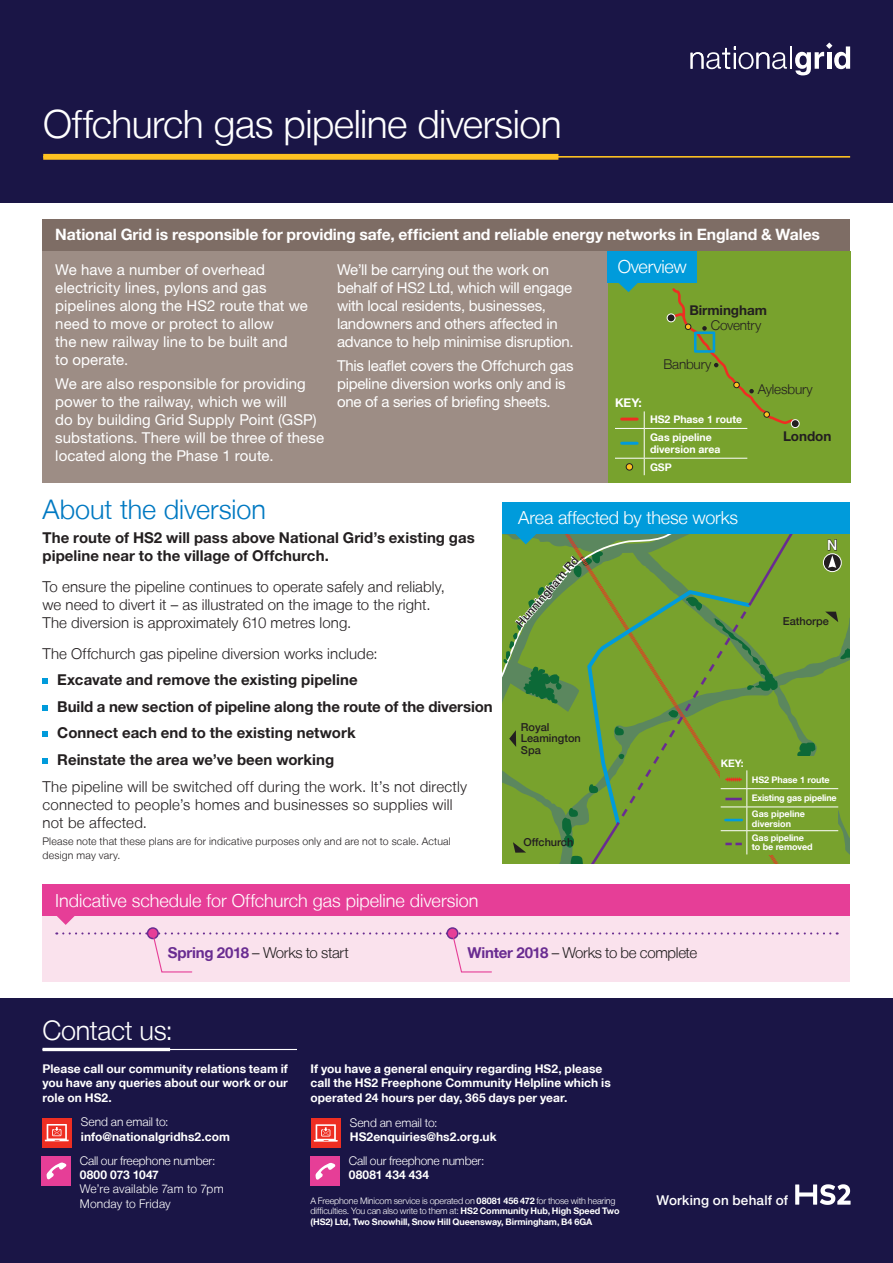
<style>
.page{position:relative;width:893px;height:1263px;background:#fff}
.page>*{position:absolute;margin:0;border:0;box-sizing:border-box;transform-origin:0 0}
.t1{font:300 39px "Helvetica Neue LT";letter-spacing:-.015em;color:#fff}
.t2{font:300 27px "Helvetica Neue LT";color:#0079c2}
.t3{font:300 27px "Helvetica Neue LT";letter-spacing:-.015em;color:#fff}
.t4{font:300 18px "Helvetica Neue LT";letter-spacing:-.005em;color:#fff}
.t5{font:700 15.75px "Helvetica Neue LT Std";letter-spacing:-.005em;color:#fff}
.t6{font:15px/18px "Helvetica Neue LT Std";letter-spacing:-.005em;color:#fff}
.t7{font:300 15px/18px "Helvetica Neue LT";letter-spacing:.01em;color:#231f20}
.t8{font:700 15px/26.5px "Helvetica Neue LT Std";letter-spacing:.005em;color:#231f20}
.t9{font:300 15px "Helvetica Neue LT";letter-spacing:-.025em;color:#231f20}
.t10{font:500 14.25px "Helvetica Neue LT Std";color:#fff}
.t11{font:300 13.5px "Helvetica Neue LT";letter-spacing:-.015em;color:#231f20}
.t12{font:500 13.5px "Helvetica Neue LT";letter-spacing:.015em;color:#fff}
.t13{font:700 13.5px "Helvetica Neue LT Std";letter-spacing:-.005em;color:#231f20}
.t14{font:700 12px/14.4px "Helvetica Neue LT";letter-spacing:.005em;color:#fff;text-align:justify}
.t15{font:300 12px "Helvetica Neue LT";letter-spacing:-.01em;color:#fff}
.t16{font:300 12px/14.4px "Helvetica Neue LT";letter-spacing:.015em;color:#fff}
.t17{font:500 11.55px "Helvetica Neue LT";color:#231f20}
.t18{font:500 10.95px/11.6px "Helvetica Neue LT";color:#231f20}
.t19{font:300 10.5px/13.5px "Helvetica Neue LT";letter-spacing:.02em;color:#231f20}
.t20{font:700 10.5px/17.2px "Helvetica Neue LT";color:#fff}
.t21{font:700 10.35px "Helvetica Neue LT";color:#fff}
.t22{font:700 9px/10.8px "Helvetica Neue LT";letter-spacing:-.01em;color:#fff}
.s1{font-weight:700;color:#692c91}
.s2{font-weight:300}
</style>
<div class="page">
<div style="left:43px;top:885px;width:807px;height:96px;background:#fae2ed"></div>
<div style="left:43px;top:884px;width:807px;height:31px;background:#e63e97"></div>
<svg style="left:55px;top:915px;width:21px;height:10px"></svg>
<div style="left:0;top:0;width:893px;height:202px;background:#1a1546"></div>
<svg style="left:691px;top:47px;width:96px;height:22px"></svg>
<hr style="left:790px;top:47px;width:2px;height:22px;background:#fff">
<svg style="left:795px;top:43px;width:55px;height:32px"></svg>
<hr style="left:43px;top:156px;width:807px;height:2px;background:#fec221">
<div style="left:43px;top:154px;width:515px;height:6px;background:#fec221"></div>
<div style="left:0;top:998px;width:893px;height:265px;background:#1a1546"></div>
<svg style="left:43px;top:678px;width:5px;height:6px"></svg>
<svg style="left:43px;top:705px;width:5px;height:5px"></svg>
<svg style="left:43px;top:731px;width:5px;height:6px"></svg>
<svg style="left:43px;top:758px;width:5px;height:5px"></svg>
<div style="left:43px;top:219px;width:807px;height:264px;background:#9d8d85"></div>
<div style="left:608px;top:251px;width:242px;height:232px;background:#78a22d"></div>
<div style="left:43px;top:219px;width:807px;height:32px;background:#7e6d65"></div>
<div style="left:608px;top:251px;width:82px;height:32px;background:#009bdb"></div>
<div style="left:618px;top:251px;width:79px;height:32px;background:#009bdb"></div>
<svg style="left:618px;top:283px;width:20px;height:9px"></svg>
<div style="left:42px;top:1156px;width:29px;height:30px;background:#e63e97"></div>
<svg style="left:46px;top:1162px;width:21px;height:18px"></svg>
<div style="left:42px;top:1118px;width:30px;height:29px;background:#ee2e22"></div>
<svg style="left:45px;top:1124px;width:24px;height:17px"></svg>
<hr style="left:43px;top:1049px;width:254px;height:1px;background:#fff">
<hr style="left:43px;top:1048px;width:127px;height:3px;background:#fff">
<div style="left:148px;top:928px;width:10px;height:10px;background:#e63e97;border-radius:50%"></div>
<div style="left:147px;top:927px;width:12px;height:12px;border:2px solid #692c91;border-radius:50%"></div>
<div style="left:447px;top:928px;width:11px;height:10px;background:#e63e97;border-radius:50%"></div>
<div style="left:446px;top:927px;width:12px;height:12px;border:2px solid #692c91;border-radius:50%"></div>
<svg style="left:56px;top:932px;width:774px;height:41px"></svg>
<div style="left:502px;top:502px;width:347px;height:32px;background:#009bdb"></div>
<hr style="left:644px;top:428px;width:103px;height:1px;background:#fff">
<svg style="left:615px;top:411px;width:30px;height:64px"></svg>
<hr style="left:644px;top:458px;width:103px;height:1px;background:#fff">
<hr style="left:622px;top:418px;width:15px;height:3px;background:#ee2e22">
<hr style="left:622px;top:442px;width:15px;height:3px;background:#009bdb">
<div style="left:626px;top:464px;width:7px;height:6px;background:#fec221;border-radius:50%"></div>
<div style="left:626px;top:463px;width:7px;height:8px;border:1px solid #231f20;border-radius:50%"></div>
<svg style="left:502px;top:534px;width:347px;height:330px;background:#739d37"></svg>
<div style="left:791px;top:420px;width:8px;height:8px;background:#231f20;border-radius:50%"></div>
<div style="left:791px;top:419px;width:8px;height:9px;border:1px solid #fff;border-radius:50%"></div>
<div style="left:667px;top:314px;width:8px;height:8px;background:#231f20;border-radius:50%"></div>
<div style="left:667px;top:314px;width:8px;height:8px;border:1px solid #fff;border-radius:50%"></div>
<svg style="left:670px;top:288px;width:126px;height:138px"></svg>
<div style="left:310px;top:1156px;width:30px;height:30px;background:#e63e97"></div>
<svg style="left:315px;top:1163px;width:21px;height:17px"></svg>
<div style="left:311px;top:1118px;width:30px;height:30px;background:#ee2e22"></div>
<svg style="left:314px;top:1124px;width:24px;height:17px"></svg>
<svg style="left:795px;top:1184px;width:55px;height:21px"></svg>
<h1 class="t1" style="left:43px;top:100px;width:520px">Offchurch gas pipeline diversion</h1>
<p class="t5" style="left:55px;top:224px;width:766px">National Grid is responsible for providing safe, efficient and reliable energy networks in England &amp; Wales</p>
<p class="t4" style="left:618px;top:256px;width:70px">Overview</p>
<p class="t6" style="left:55px;top:260px;width:254px">We have a number of overhead electricity lines, pylons and gas pipelines along the HS2 route that we need to move or protect to allow<br>the new railway line to be built and<br>to operate.</p>
<p class="t6" style="left:55px;top:375px;width:270px">We are also responsible for providing power to the railway, which we will<br>do by building Grid Supply Point (GSP) substations. There will be three of these located along the Phase 1 route.</p>
<p class="t6" style="left:337px;top:260px;width:238px">We’ll be carrying out the work on behalf of HS2 Ltd, which will engage with local residents, businesses, landowners and others affected in advance to help minimise disruption.</p>
<p class="t6" style="left:337px;top:357px;width:238px">This leaflet covers the Offchurch gas pipeline diversion works only and is one of a series of briefing sheets.</p>
<p class="t13" style="left:689px;top:301px;width:79px">Birmingham</p>
<p class="t11" style="left:711px;top:317px;width:52px">Coventry</p>
<p class="t11" style="left:663px;top:356px;width:50px">Banbury</p>
<p class="t11" style="left:758px;top:381px;width:56px">Aylesbury</p>
<p class="t14" style="left:615px;top:395px;width:28px">KEY:</p>
<p class="t20" style="left:650px;top:411px;width:94px">HS2 Phase 1 route<br>Gas pipeline</p>
<p class="t20" style="left:650px;top:441px;width:72px">diversion area<br>GSP</p>
<p class="t13" style="left:783px;top:428px;width:50px">London</p>
<h2 class="t2" style="left:43px;top:493px;width:225px">About the diversion</h2>
<p class="t8" style="left:43px;top:529px;width:434px;line-height:18px">The route of HS2 will pass above National Grid’s existing gas pipeline near to the village of Offchurch.</p>
<p class="t7" style="left:43px;top:577px;width:404px">To ensure the pipeline continues to operate safely and reliably, we need to divert it – as illustrated on the image to the right.<br>The diversion is approximately 610 metres long.</p>
<p class="t7" style="left:43px;top:644px;width:337px">The Offchurch gas pipeline diversion works include:</p>
<p class="t8" style="left:57px;top:666px;width:437px">Excavate and remove the existing pipeline<br>Build a new section of pipeline along the route of the diversion Connect each end to the existing network<br>Reinstate the area we’ve been working</p>
<p class="t7" style="left:43px;top:777px;width:426px">The pipeline will be switched off during the work. It’s not directly connected to people’s homes and businesses so supplies will not be affected.</p>
<p class="t19" style="left:43px;top:834px;width:410px">Please note that these plans are for indicative purposes only and are not to scale. Actual design may vary.</p>
<p class="t4" style="left:518px;top:506px;width:221px">Area affected by these works</p>
<p class="t17" style="left:513px;top:620px;width:90px;rotate:-49deg">Hunningham Rd</p>
<p class="t10" style="left:827px;top:536px;width:12px">N</p>
<p class="t18" style="left:783px;top:615px;width:48px">Eathorpe</p>
<p class="t18" style="left:521px;top:721px;width:61px">Royal<br>Leamington<br>Spa</p>
<p class="t18" style="left:524px;top:836px;width:51px">Offchurch</p>
<p class="t21" style="left:721px;top:757px;width:25px">KEY:</p>
<p class="t22" style="left:752px;top:770px;width:86px;line-height:18.5px">HS2 Phase 1 route<br>Existing gas pipeline</p>
<p class="t22" style="left:752px;top:808px;width:55px">Gas pipeline diversion</p>
<p class="t22" style="left:752px;top:833px;width:62px;line-height:9px">Gas pipeline to be removed</p>
<p class="t4" style="left:55px;top:890px;width:425px">Indicative schedule for Offchurch gas pipeline diversion</p>
<p class="t9" style="left:168px;top:943px;width:182px"><span class="s1">Spring 2018</span> – Works to start</p>
<p class="t9" style="left:468px;top:943px;width:231px"><span class="s1">Winter 2018</span> – Works to be complete</p>
<h2 class="t3" style="left:43px;top:1014px;width:132px">Contact us:</h2>
<p class="t14" style="left:43px;top:1061px;width:247px">Please call our community relations team if you have any queries about our work or our role on HS2.</p>
<p class="t15" style="left:81px;top:1115px;width:89px">Send an email to:</p>
<p class="t14" style="left:81px;top:1129px;width:150px">info@nationalgridhs2.com</p>
<p class="t14" style="left:310px;top:1061px;width:302px;text-align:left">If you have a general enquiry regarding HS2, please call the HS2 Freephone Community Helpline which is operated 24 hours per day, 365 days per year.</p>
<p class="t15" style="left:350px;top:1115px;width:89px">Send an email to:</p>
<p class="t14" style="left:350px;top:1129px;width:148px">HS2enquiries@hs2.org.uk</p>
<p class="t15" style="left:80px;top:1153px;width:137px">Call our freephone number:</p>
<p class="t14" style="left:80px;top:1167px;width:81px">0800 073 1047</p>
<p class="t16" style="left:80px;top:1182px;width:145px">We’re available 7am to 7pm<br>Monday to Friday</p>
<p class="t15" style="left:349px;top:1153px;width:137px">Call our freephone number:</p>
<p class="t14" style="left:349px;top:1167px;width:82px">08081 434 434</p>
<p class="t22" style="left:310px;top:1195px;width:310px"><span class="s2">A Freephone Minicom service is operated on</span> 08081 456 472 <span class="s2">for those with hearing difficulties. You can also write to them at:</span> HS2 Community Hub, High Speed Two (HS2) Ltd, Two Snowhill, Snow Hill Queensway, Birmingham, B4 6GA</p>
<p class="t12" style="left:657px;top:1192px;width:133px">Working on behalf of</p>
</div>
